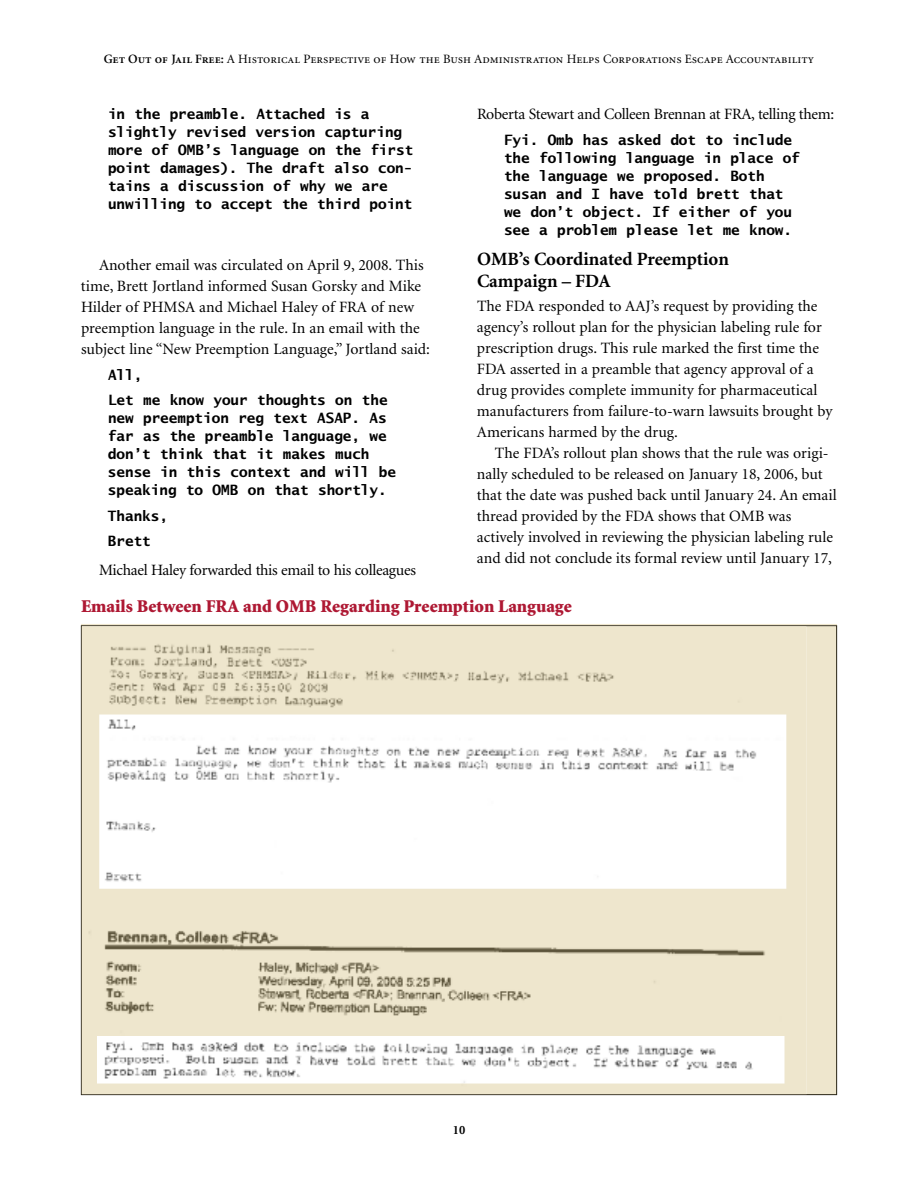
<style>
.page{position:relative;width:918px;height:1188px;background:#fff}
.page>*{position:absolute;margin:0;border:0;box-sizing:border-box;transform-origin:0 0}
.t1{font:700 18.75px/22.5px "Minion";color:#000}
.t2{font:900 18px "Minion";color:#ae1833}
.t3{font:15.75px/21px "Minion";color:#000}
.t4{font:15.75px "Minion";letter-spacing:-.02em;color:#000}
.t5{font:700 14.25px/18px "Lucida Sans Typewriter";color:#000}
.t6{font:12.75px "Minion Regular SC";color:#000}
.t7{font:700 12.75px "Minion";color:#000}
.s1{font-family:"Minion Semibold SC"}
</style>
<div class="page">
<svg style="left:81px;top:626px;width:756px;height:469px;background:#ddd5bd"></svg>
<img style="left:82px;top:626px;width:725px;height:468px">
<p class="t6" style="left:104px;top:54px;width:712px"><span class="s1">Get Out of Jail Free:</span> A Historical Perspective of How the Bush Administration Helps Corporations Escape Accountability</p>
<p class="t5" style="left:108px;top:106px;width:307px">in the preamble. Attached is a slightly revised version capturing more of OMB’s language on the first point damages). The draft also con&shy;tains a discussion of why we are unwilling to accept the third point</p>
<p class="t3" style="left:81px;top:256px;width:351px;text-indent:18px">Another email was circulated on April 9, 2008. This time, Brett Jortland informed Susan Gorsky and Mike Hilder of PHMSA and Michael Haley of FRA of new preemption language in the rule. In an email with the subject line “New Preemption Language,” Jortland said:</p>
<p class="t5" style="left:108px;top:363px;width:281px;line-height:25.5px">All,<br>Let me know your thoughts on the</p>
<p class="t5" style="left:108px;top:410px;width:290px">new preemption reg text ASAP. As far as the preamble language, we don’t think that it makes much sense in this context and will be speaking to OMB on that shortly.</p>
<p class="t5" style="left:108px;top:504px;width:62px;line-height:25.5px">Thanks,<br>Brett</p>
<p class="t4" style="left:99px;top:564px;width:318px">Michael Haley forwarded this email to his colleagues</p>
<p class="t4" style="left:477px;top:108px;width:359px">Roberta Stewart and Colleen Brennan at FRA, telling them:</p>
<p class="t5" style="left:504px;top:132px;width:297px">Fyi. Omb has asked dot to include the following language in place of the language we proposed. Both susan and I have told brett that we don’t object. If either of you see a problem please let me know.</p>
<p class="t1" style="left:477px;top:249px;width:254px">OMB’s Coordinated Preemption<br>Campaign – FDA</p>
<p class="t3" style="left:477px;top:297px;width:357px">The FDA responded to AAJ’s request by providing the agency’s rollout plan for the physician labeling rule for prescription drugs. This rule marked the first time the FDA asserted in a preamble that agency approval of a drug provides complete immunity for pharmaceutical manufacturers from failure-to-warn lawsuits brought by Americans harmed by the drug.</p>
<p class="t3" style="left:477px;top:444px;width:361px;text-indent:18px">The FDA’s rollout plan shows that the rule was origi&shy;nally scheduled to be released on January 18, 2006, but that the date was pushed back until January 24. An email thread provided by the FDA shows that OMB was actively involved in reviewing the physician labeling rule and did not conclude its formal review until January 17,</p>
<p class="t2" style="left:81px;top:599px;width:492px">Emails Between FRA and OMB Regarding Preemption Language</p>
<p class="t7" style="left:453px;top:1125px;width:14px">10</p>
</div>
